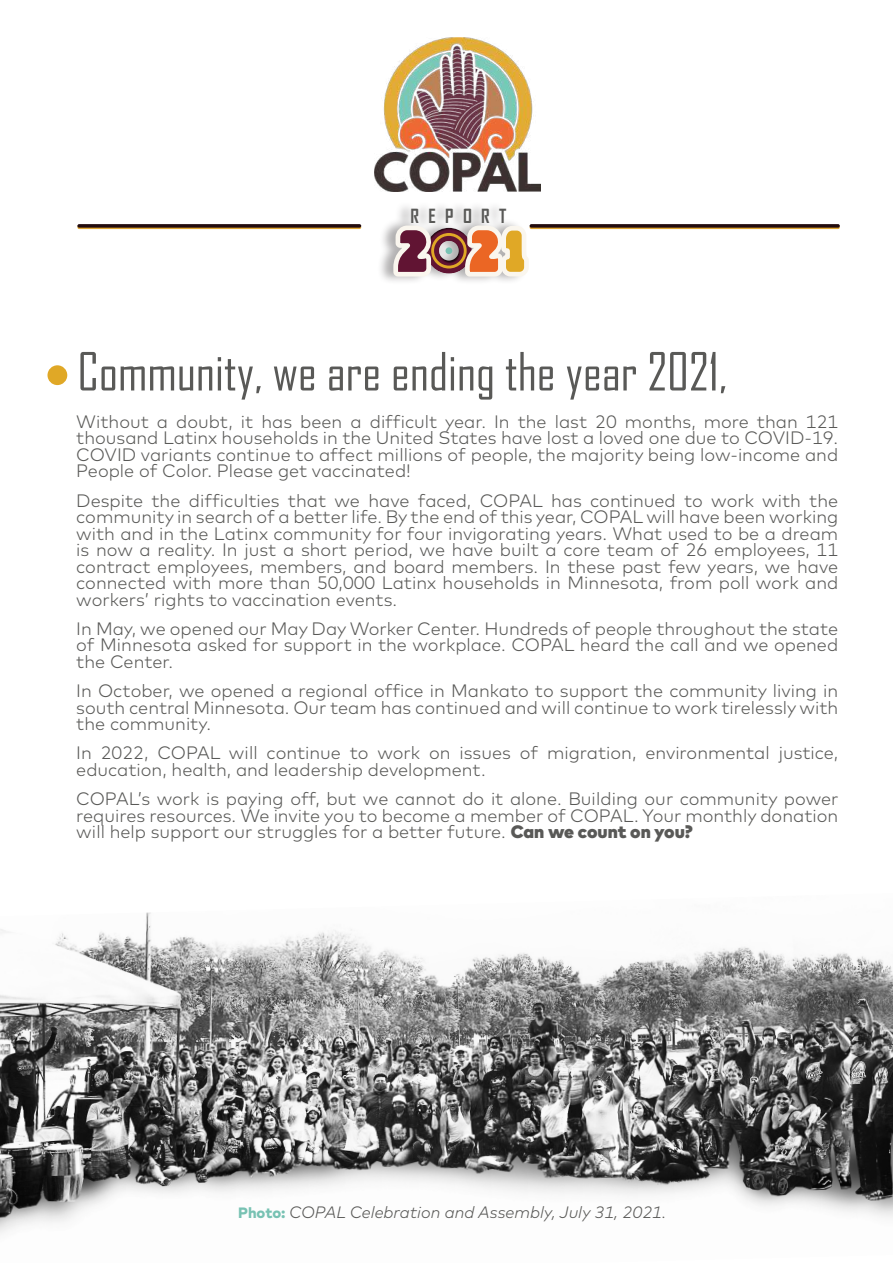
<style>
.page{position:relative;width:893px;height:1263px;background:#fff}
.page>*{position:absolute;margin:0;border:0;box-sizing:border-box;transform-origin:0 0}
.t1{font:50.4px "Agency FB";color:#595957}
.t2{font:700 18.75px "Agency FB";letter-spacing:.5em;color:#595957}
.t3{font:300 18px/16.5px "Mark";color:#595957;text-align:justify}
.t4{font:italic 300 16.5px "Mark";color:#595957}
.s1{font-weight:900}
.s2{font-weight:800;font-style:normal;font-size:15px;color:#78c2b3}
</style>
<div class="page">
<hr style="left:77px;top:226px;width:284px;height:3px;background:#dfa636;border-radius:2px">
<svg style="left:77px;top:224px;width:284px;height:4px"></svg>
<hr style="left:530px;top:226px;width:310px;height:3px;background:#dfa636;border-radius:2px">
<svg style="left:530px;top:224px;width:310px;height:4px"></svg>
<div style="left:377px;top:201px;width:151px;height:84px;background:#231f20;opacity:.35"></div>
<svg style="left:391px;top:223px;width:140px;height:56px;background:#c8a08e"></svg>
<div style="left:47px;top:365px;width:20px;height:20px;background:#e0a826;border-radius:50%"></div>
<img style="left:0;top:912px;width:893px;height:321px">
<img style="left:375px;top:38px;width:165px;height:153px">
<p class="t2" style="left:411px;top:205px;width:97px">REPORT</p>
<h1 class="t1" style="left:77px;top:341px;width:651px">Community, we are ending the year 2021,</h1>
<p class="t3" style="left:76px;top:413px;width:763px">Without a doubt, it has been a difficult year. In the last 20 months, more than 121 thousand Latinx households in the United States have lost a loved one due to COVID-19.<br>COVID variants continue to affect millions of people, the majority being low-income and People of Color. Please get vaccinated!</p>
<p class="t3" style="left:76px;top:492px;width:764px">Despite the difficulties that we have faced, COPAL has continued to work with the community in search of a better life. By the end of this year, COPAL will have been working with and in the Latinx community for four invigorating years. What used to be a dream is now a reality. In just a short period, we have built a core team of 26 employees, 11 contract employees, members, and board members. In these past few years, we have connected with more than 50,000 Latinx households in Minnesota, from poll work and workers’ rights to vaccination events.</p>
<p class="t3" style="left:76px;top:620px;width:764px">In May, we opened our May Day Worker Center. Hundreds of people throughout the state of Minnesota asked for support in the workplace. COPAL heard the call and we opened the Center.</p>
<p class="t3" style="left:76px;top:683px;width:763px">In October, we opened a regional office in Mankato to support the community living in south central Minnesota. Our team has continued and will continue to work tirelessly with the community.</p>
<p class="t3" style="left:76px;top:745px;width:763px">In 2022, COPAL will continue to work on issues of migration, environmental justice, education, health, and leadership development.</p>
<p class="t3" style="left:76px;top:791px;width:764px">COPAL’s work is paying off, but we cannot do it alone. Building our community power requires resources. We invite you to become a member of COPAL. Your monthly donation will help support our struggles for a better future. <span class="s1">Can we count on you?</span></p>
<p class="t4" style="left:238px;top:1203px;width:430px"><span class="s2">Photo:</span> COPAL Celebration and Assembly, July 31, 2021.</p>
</div>
